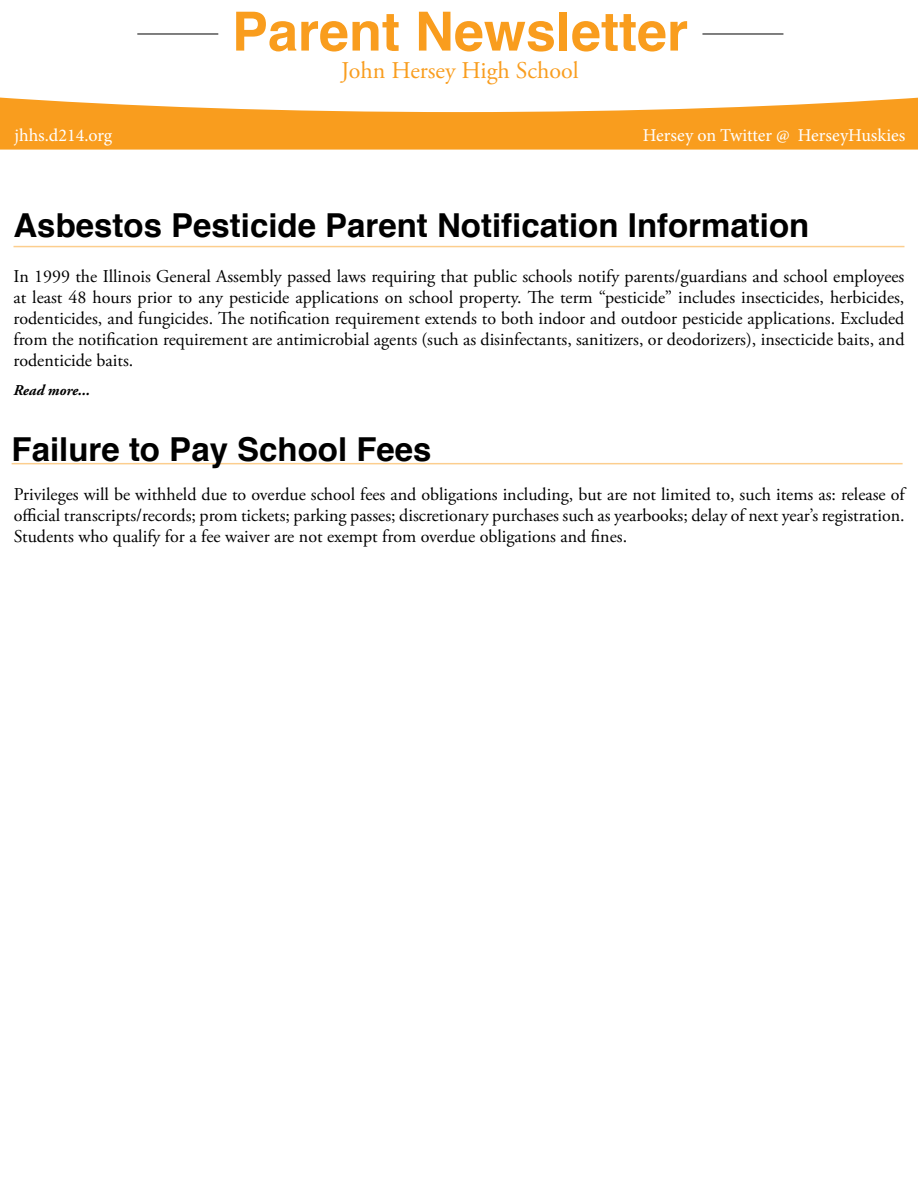
<style>
.page{position:relative;width:918px;height:1188px;background:#fff}
.page>*{position:absolute;margin:0;border:0;box-sizing:border-box;transform-origin:0 0}
.t1{font:700 54px "Helvetica";color:#f99d1e}
.t2{font:700 33px "Helvetica";color:#000}
.t3{font:24px "Adobe Garamond Pro";color:#f99d1e}
.t4{font:18px/21px "Adobe Garamond Pro";color:#000;text-align:justify}
.t5{font:18px "Minion Pro";color:#fff}
.t6{font:italic 700 15px "Adobe Garamond Pro";color:#000}
</style>
<div class="page">
<svg style="left:0;top:97px;width:918px;height:53px;fill:#f99d1e"></svg>
<hr style="left:137px;top:34px;width:81px;height:1px;background:#000">
<hr style="left:702px;top:34px;width:81px;height:1px;background:#000">
<hr style="left:14px;top:246px;width:890px;height:1px;background:#f99d1e">
<hr style="left:12px;top:463px;width:891px;height:1px;background:#f99d1e">
<h1 class="t1" style="left:232px;top:-12px;width:458px">Parent Newsletter</h1>
<h3 class="t3" style="left:341px;top:56px;width:239px">John Hersey High School</h3>
<p class="t5" style="left:14px;top:123px;width:99px">jhhs.d214.org</p>
<p class="t5" style="left:643px;top:123px;width:264px">Hersey on Twitter @ HerseyHuskies</p>
<h2 class="t2" style="left:14px;top:199px;width:797px">Asbestos Pesticide Parent Notification Information</h2>
<p class="t4" style="left:14px;top:266px;width:893px">In 1999 the Illinois General Assembly passed laws requiring that public schools notify parents/guardians and school employees at least 48 hours prior to any pesticide applications on school property. The term “pesticide” includes insecticides, herbicides, rodenticides, and fungicides. The notification requirement extends to both indoor and outdoor pesticide applications. Excluded from the notification requirement are antimicrobial agents (such as disinfectants, sanitizers, or deodorizers), insecticide baits, and rodenticide baits.</p>
<p class="t6" style="left:14px;top:382px;width:78px">Read more...</p>
<h2 class="t2" style="left:12px;top:422px;width:421px">Failure to Pay School Fees</h2>
<p class="t4" style="left:14px;top:485px;width:892px">Privileges will be withheld due to overdue school fees and obligations including, but are not limited to, such items as: release of official transcripts/records; prom tickets; parking passes; discretionary purchases such as yearbooks; delay of next year’s registration.<br>Students who qualify for a fee waiver are not exempt from overdue obligations and fines.</p>
</div>
